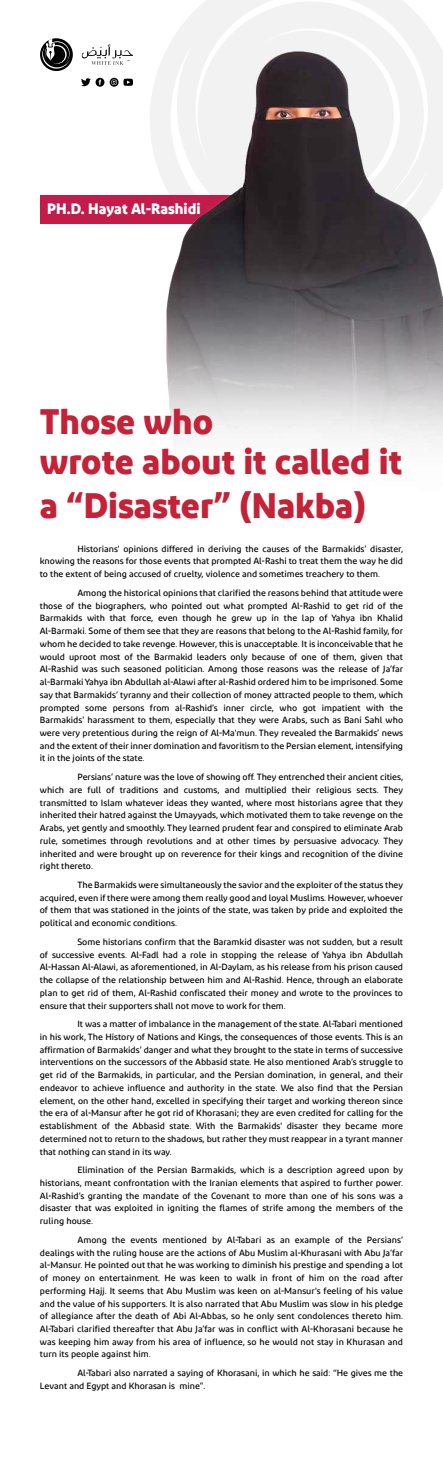
<style>
.page{position:relative;width:443px;height:1458px;background:#fff}
.page>*{position:absolute;margin:0;border:0;box-sizing:border-box;transform-origin:0 0}
.t1{font:700 35.25px/39.8px "Diodrum Arabic";color:#c52137}
.t2{font:700 15px "Diodrum Arabic";color:#fff}
.t3{font:500 9px/12.8px "Diodrum Arabic";color:#000;text-align:justify}
</style>
<div class="page">
<svg style="left:150px;top:0;width:292px;height:189px;fill:#f2f2f2"></svg>
<div style="left:40px;top:195px;width:215px;height:29px;background:#c31c4b"></div>
<svg style="left:82px;top:44px;width:51px;height:21px"></svg>
<svg style="left:40px;top:38px;width:33px;height:33px"></svg>
<svg style="left:81px;top:78px;width:23px;height:9px"></svg>
<svg style="left:110px;top:78px;width:23px;height:9px"></svg>
<img style="left:167px;top:51px;width:275px;height:392px">
<h2 class="t2" style="left:47px;top:200px;width:155px">PH.D. Hayat Al-Rashidi</h2>
<h1 class="t1" style="left:40px;top:402px;width:363px">Those who<br>wrote about it called it</h1>
<h1 class="t1" style="left:40px;top:486px;width:327px">a “Disaster” (Nakba)</h1>
<p class="t3" style="left:40px;top:542px;width:364px;text-indent:38px">Historians' opinions differed in deriving the causes of the Barmakids’ disaster, knowing the reasons for those events that prompted Al-Rashi to treat them the way he did to the extent of being accused of cruelty, violence and sometimes treachery to them.</p>
<p class="t3" style="left:40px;top:586px;width:364px;text-indent:38px">Among the historical opinions that clarified the reasons behind that attitude were those of the biographers, who pointed out what prompted Al-Rashid to get rid of the Barmakids with that force, even though he grew up in the lap of Yahya ibn Khalid Al-Barmaki. Some of them see that they are reasons that belong to the Al-Rashid family, for whom he decided to take revenge. However, this is unacceptable. It is inconceivable that he would uproot most of the Barmakid leaders only because of one of them, given that Al-Rashid was such seasoned politician. Among those reasons was the release of Ja’far al-Barmaki Yahya ibn Abdullah al-Alawi after al-Rashid ordered him to be imprisoned. Some say that Barmakids’ tyranny and their collection of money attracted people to them, which prompted some persons from al-Rashid’s inner circle, who got impatient with the Barmakids’ harassment to them, especially that they were Arabs, such as Bani Sahl who were very pretentious during the reign of Al-Ma'mun. They revealed the Barmakids’ news and the extent of their inner domination and favoritism to the Persian element, intensifying it in the joints of the state.</p>
<p class="t3" style="left:40px;top:770px;width:364px;text-indent:38px">Persians’ nature was the love of showing off. They entrenched their ancient cities, which are full of traditions and customs, and multiplied their religious sects. They transmitted to Islam whatever ideas they wanted, where most historians agree that they inherited their hatred against the Umayyads, which motivated them to take revenge on the Arabs, yet gently and smoothly. They learned prudent fear and conspired to eliminate Arab rule, sometimes through revolutions and at other times by persuasive advocacy. They inherited and were brought up on reverence for their kings and recognition of the divine right thereto.</p>
<p class="t3" style="left:40px;top:878px;width:364px;text-indent:38px">The Barmakids were simultaneously the savior and the exploiter of the status they acquired, even if there were among them really good and loyal Muslims. However, whoever of them that was stationed in the joints of the state, was taken by pride and exploited the political and economic conditions.</p>
<p class="t3" style="left:40px;top:935px;width:364px;text-indent:38px">Some historians confirm that the Baramkid disaster was not sudden, but a result of successive events. Al-Fadl had a role in stopping the release of Yahya ibn Abdullah Al-Hassan Al-Alawi, as aforementioned, in Al-Daylam, as his release from his prison caused the collapse of the relationship between him and Al-Rashid. Hence, through an elaborate plan to get rid of them, Al-Rashid confiscated their money and wrote to the provinces to ensure that their supporters shall not move to work for them.</p>
<p class="t3" style="left:40px;top:1018px;width:364px;text-indent:38px">It was a matter of imbalance in the management of the state. Al-Tabari mentioned in his work, The History of Nations and Kings, the consequences of those events. This is an affirmation of Barmakids’ danger and what they brought to the state in terms of successive interventions on the successors of the Abbasid state. He also mentioned Arab’s struggle to get rid of the Barmakids, in particular, and the Persian domination, in general, and their endeavor to achieve influence and authority in the state. We also find that the Persian element, on the other hand, excelled in specifying their target and working thereon since the era of al-Mansur after he got rid of Khorasani; they are even credited for calling for the establishment of the Abbasid state. With the Barmakids' disaster they became more determined not to return to the shadows, but rather they must reappear in a tyrant manner that nothing can stand in its way.</p>
<p class="t3" style="left:40px;top:1164px;width:364px;text-indent:38px">Elimination of the Persian Barmakids, which is a description agreed upon by historians, meant confrontation with the Iranian elements that aspired to further power.<br>Al-Rashid’s granting the mandate of the Covenant to more than one of his sons was a disaster that was exploited in igniting the flames of strife among the members of the ruling house.</p>
<p class="t3" style="left:40px;top:1233px;width:364px;text-indent:38px">Among the events mentioned by Al-Tabari as an example of the Persians’ dealings with the ruling house are the actions of Abu Muslim al-Khurasani with Abu Ja’far al-Mansur. He pointed out that he was working to diminish his prestige and spending a lot of money on entertainment. He was keen to walk in front of him on the road after performing Hajj. It seems that Abu Muslim was keen on al-Mansur's feeling of his value and the value of his supporters. It is also narrated that Abu Muslim was slow in his pledge of allegiance after the death of Abi Al-Abbas, so he only sent condolences thereto him.<br>Al-Tabari clarified thereafter that Abu Ja’far was in conflict with Al-Khorasani because he was keeping him away from his area of influence, so he would not stay in Khurasan and turn its people against him.</p>
<p class="t3" style="left:40px;top:1366px;width:364px;text-indent:38px">Al-Tabari also narrated a saying of Khorasani, in which he said: “He gives me the<br>Levant and Egypt and Khorasan is mine”.</p>
</div>
